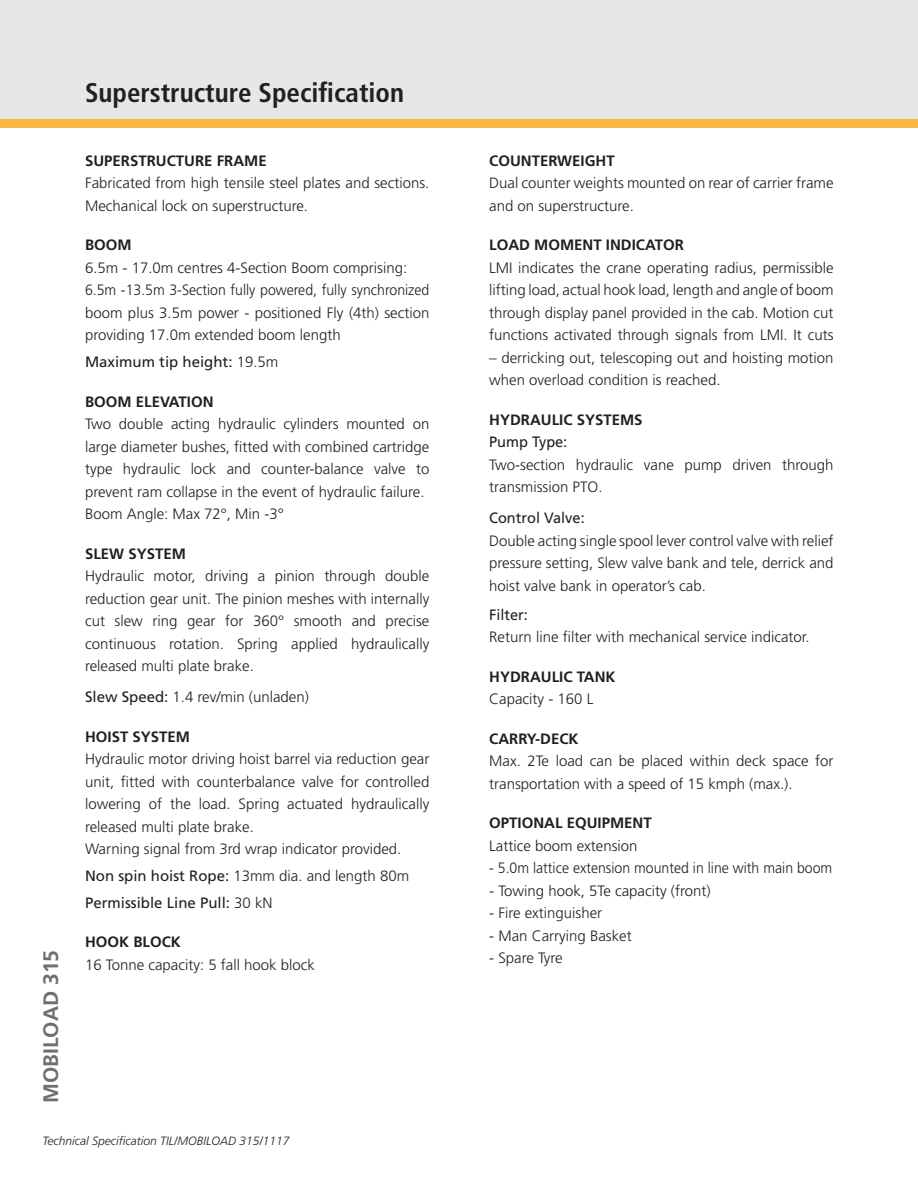
<style>
.page{position:relative;width:918px;height:1188px;background:#fff}
.page>*{position:absolute;margin:0;border:0;box-sizing:border-box;transform-origin:0 0}
.t1{font:700 condensed 27px "Frutiger";color:#231f20}
.t2{font:700 21px "Frutiger";color:#6d6f71}
.t3{font:300 15px/22.5px "Frutiger";color:#231f20}
.t4{font:700 15px "Frutiger";color:#231f20}
.t5{font:15px/26.7px "Frutiger";color:#231f20}
.t6{font:300 15px "Frutiger";color:#231f20;scale:.94 1}
.t7{font:italic 300 12px "Frutiger";color:#231f20}
.s1{font-weight:300}
.s2{font-weight:400}
</style>
<div class="page">
<div style="left:0;top:0;width:918px;height:128px;background:#e6e7e8"></div>
<div style="left:0;top:119px;width:918px;height:9px;background:#fcb53e"></div>
<h1 class="t1" style="left:85px;top:77px;width:321px">Superstructure Specification</h1>
<p class="t4" style="left:85px;top:152px;width:183px">SUPERSTRUCTURE FRAME</p>
<p class="t3" style="left:85px;top:172px;width:346px">Fabricated from high tensile steel plates and sections.<br>Mechanical lock on superstructure.</p>
<p class="t4" style="left:85px;top:236px;width:48px">BOOM</p>
<p class="t3" style="left:85px;top:257px;width:346px">6.5m - 17.0m centres 4-Section Boom comprising:<br>6.5m -13.5m 3-Section fully powered, fully synchronized boom plus 3.5m power - positioned Fly (4th) section providing 17.0m extended boom length</p>
<p class="t5" style="left:85px;top:349px;width:195px">Maximum tip height: <span class="s1">19.5m</span></p>
<p class="t4" style="left:85px;top:393px;width:130px">BOOM ELEVATION</p>
<p class="t3" style="left:85px;top:413px;width:346px">Two double acting hydraulic cylinders mounted on large diameter bushes, fitted with combined cartridge type hydraulic lock and counter-balance valve to prevent ram collapse in the event of hydraulic failure.<br>Boom Angle: Max 72°, Min -3°</p>
<p class="t4" style="left:85px;top:545px;width:102px">SLEW SYSTEM</p>
<p class="t3" style="left:85px;top:565px;width:346px;text-align:justify">Hydraulic motor, driving a pinion through double reduction gear unit. The pinion meshes with internally cut slew ring gear for 360° smooth and precise continuous rotation. Spring applied hydraulically released multi plate brake.</p>
<p class="t3" style="left:85px;top:686px;width:225px"><span class="s2">Slew Speed:</span> 1.4 rev/min (unladen)</p>
<p class="t4" style="left:85px;top:728px;width:107px">HOIST SYSTEM</p>
<p class="t3" style="left:85px;top:748px;width:346px">Hydraulic motor driving hoist barrel via reduction gear unit, fitted with counterbalance valve for controlled lowering of the load. Spring actuated hydraulically released multi plate brake.<br>Warning signal from 3rd wrap indicator provided.</p>
<p class="t5" style="left:85px;top:862px;width:326px">Non spin hoist Rope: <span class="s1">13mm dia. and length 80m<br></span>Permissible Line Pull: <span class="s1">30 kN</span></p>
<p class="t4" style="left:85px;top:933px;width:97px">HOOK BLOCK</p>
<p class="t3" style="left:85px;top:953px;width:232px">16 Tonne capacity: 5 fall hook block</p>
<h2 class="t2" style="left:39px;top:1103px;width:154px;rotate:-90deg">MOBILOAD 315</h2>
<p class="t7" style="left:43px;top:1134px;width:248px">Technical Specification TIL/MOBILOAD 315/1117</p>
<p class="t4" style="left:489px;top:152px;width:127px">COUNTERWEIGHT</p>
<p class="t3" style="left:489px;top:172px;width:346px">Dual counter weights mounted on rear of carrier frame and on superstructure.</p>
<p class="t4" style="left:489px;top:236px;width:196px">LOAD MOMENT INDICATOR</p>
<p class="t3" style="left:489px;top:257px;width:346px;text-align:justify">LMI indicates the crane operating radius, permissible lifting load, actual hook load, length and angle of boom through display panel provided in the cab. Motion cut functions activated through signals from LMI. It cuts</p>
<p class="t3" style="left:489px;top:347px;width:346px">– derricking out, telescoping out and hoisting motion when overload condition is reached.</p>
<p class="t4" style="left:489px;top:411px;width:155px">HYDRAULIC SYSTEMS</p>
<p class="t5" style="left:489px;top:429px;width:80px">Pump Type:</p>
<p class="t3" style="left:489px;top:454px;width:346px">Two-section hydraulic vane pump driven through transmission PTO.</p>
<p class="t5" style="left:489px;top:505px;width:97px">Control Valve:</p>
<p class="t3" style="left:489px;top:530px;width:346px;text-align:justify">Double acting single spool lever control valve with relief pressure setting, Slew valve bank and tele, derrick and hoist valve bank in operator’s cab.</p>
<p class="t5" style="left:489px;top:601px;width:40px">Filter:</p>
<p class="t3" style="left:489px;top:626px;width:322px">Return line filter with mechanical service indicator.</p>
<p class="t4" style="left:489px;top:668px;width:128px">HYDRAULIC TANK</p>
<p class="t3" style="left:489px;top:688px;width:106px">Capacity - 160 L</p>
<p class="t4" style="left:489px;top:730px;width:91px">CARRY-DECK</p>
<p class="t3" style="left:489px;top:750px;width:346px">Max. 2Te load can be placed within deck space for transportation with a speed of 15 kmph (max.).</p>
<p class="t4" style="left:489px;top:814px;width:164px">OPTIONAL EQUIPMENT</p>
<p class="t3" style="left:489px;top:834px;width:150px">Lattice boom extension</p>
<p class="t6" style="left:489px;top:859px;width:367px">- 5.0m lattice extension mounted in line with main boom</p>
<p class="t3" style="left:489px;top:879px;width:223px">- Towing hook, 5Te capacity (front)</p>
<p class="t3" style="left:489px;top:902px;width:115px">- Fire extinguisher</p>
<p class="t3" style="left:489px;top:924px;width:144px">- Man Carrying Basket</p>
<p class="t3" style="left:489px;top:947px;width:75px">- Spare Tyre</p>
</div>
